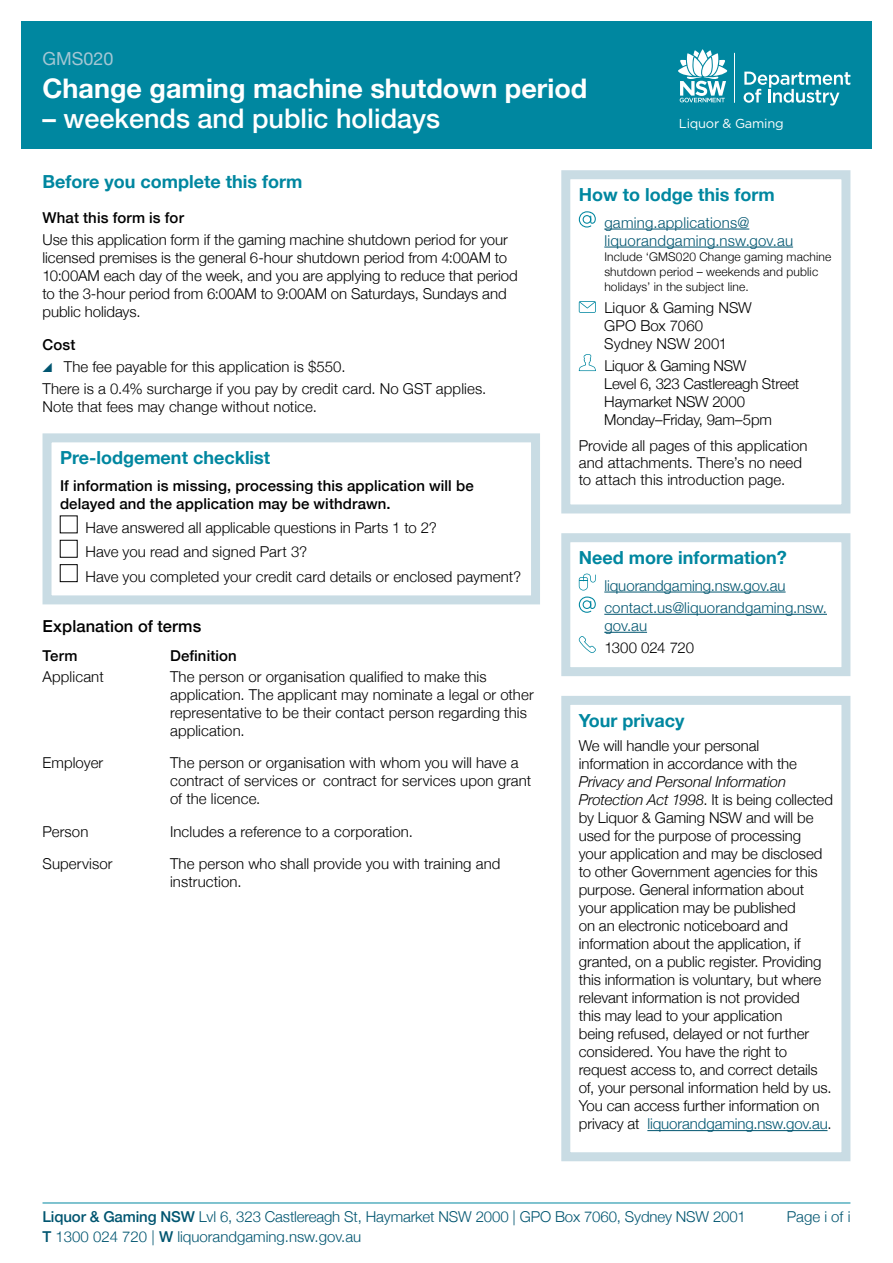
<style>
.page{position:relative;width:893px;height:1263px;background:#fff}
.page>*{position:absolute;margin:0;border:0;box-sizing:border-box;transform-origin:0 0}
.t1{font:700 27px "Helvetica Neue";color:#fff}
.t2{font:500 27px "Helvetica Neue";color:#fff}
.Information_Page__In{font:700 18px "Helvetica Neue";color:#0087a0}
.t3{font:18px "Helvetica Neue";color:#a4c7d4}
.Info_Page__Subheadin{font:500 16.5px "Helvetica Neue";letter-spacing:.005em;color:#000}
.Body_Copy__forms{font:300 15px/18px "Helvetica Neue";color:#000}
.Info_Page_Boxes_Body{font:300 15px/18px "Helvetica Neue";color:#005570}
.Info_Page_Boxes_Body-2{font:300 15px/18px "Helvetica Neue";letter-spacing:-.01em;color:#000}
.Body_Copy__forms-2{font:500 15px/18px "Helvetica Neue";letter-spacing:.005em;color:#000}
.Information_Page__Su{font:500 15px "Helvetica Neue";letter-spacing:.01em;color:#000}
.t4{font:12.9px "Gotham";letter-spacing:-.02em;color:#fff}
.Info_Page_Boxes_Body-3{font:300 12px/15px "Helvetica Neue";letter-spacing:.015em;color:#000}
.s1{color:#005570}
.s2{font-style:italic}
.s3{font-weight:500}
</style>
<div class="page">
<div style="left:21px;top:21px;width:851px;height:128px;background:#0087a0"></div>
<hr style="left:43px;top:1202px;width:807px;height:1px;background:#0087a0">
<svg style="left:744px;top:72px;width:106px;height:34px"></svg>
<svg style="left:678px;top:49px;width:49px;height:53px"></svg>
<hr style="left:734px;top:53px;width:1px;height:50px;background:#fff">
<div style="left:60px;top:564px;width:17px;height:18px;border:1px solid #000"></div>
<div style="left:43px;top:433px;width:497px;height:171px;border:9px solid #c9dce4"></div>
<hr style="left:604px;top:592px;width:182px;height:1px;background:#005570">
<hr style="left:604px;top:614px;width:223px;height:1px;background:#005570">
<hr style="left:604px;top:632px;width:43px;height:1px;background:#005570">
<svg style="left:579px;top:574px;width:17px;height:16px"></svg>
<svg style="left:579px;top:596px;width:17px;height:17px"></svg>
<svg style="left:579px;top:636px;width:17px;height:17px"></svg>
<div style="left:561px;top:533px;width:289px;height:143px;border:9px solid #c9dce4"></div>
<hr style="left:604px;top:229px;width:145px;height:1px;background:#005570">
<hr style="left:604px;top:247px;width:189px;height:1px;background:#005570">
<svg style="left:579px;top:211px;width:17px;height:17px"></svg>
<svg style="left:579px;top:301px;width:17px;height:12px"></svg>
<svg style="left:579px;top:354px;width:17px;height:17px"></svg>
<div style="left:561px;top:170px;width:289px;height:343px;border:9px solid #c9dce4"></div>
<hr style="left:647px;top:1130px;width:180px;height:1px;background:#005570">
<div style="left:561px;top:696px;width:289px;height:465px;border:9px solid #c9dce4"></div>
<p class="t3" style="left:43px;top:46px;width:73px">GMS020</p>
<h1 class="t1" style="left:43px;top:67px;width:546px">Change gaming machine shutdown period</h1>
<h1 class="t2" style="left:43px;top:96px;width:399px">– weekends and public holidays</h1>
<p class="t4" style="left:679px;top:115px;width:106px">Liquor &amp; Gaming</p>
<h3 class="Information_Page__In" style="left:43px;top:167px;width:261px">Before you complete this form</h3>
<h3 class="Information_Page__Su" style="left:43px;top:205px;width:143px">What this form is for</h3>
<p class="Body_Copy__forms" style="left:43px;top:229px;width:477px">Use this application form if the gaming machine shutdown period for your licensed premises is the general 6-hour shutdown period from 4:00AM to 10:00AM each day of the week, and you are applying to reduce that period to the 3-hour period from 6:00AM to 9:00AM on Saturdays, Sundays and public holidays.</p>
<h3 class="Information_Page__Su" style="left:43px;top:332px;width:34px">Cost</h3>
<p class="Body_Copy__forms" style="left:43px;top:357px;width:304px"><span class="s1">•</span> The fee payable for this application is $550.</p>
<p class="Body_Copy__forms" style="left:43px;top:379px;width:445px">There is a 0.4% surcharge if you pay by credit card. No GST applies.<br>Note that fees may change without notice.</p>
<h3 class="Information_Page__In" style="left:60px;top:444px;width:212px">Pre-lodgement checklist</h3>
<p class="Body_Copy__forms-2" style="left:60px;top:475px;width:415px">If information is missing, processing this application will be delayed and the application may be withdrawn.</p>
<p class="Body_Copy__forms" style="left:86px;top:518px;width:353px">Have answered all applicable questions in Parts 1 to 2?</p>
<p class="Body_Copy__forms" style="left:86px;top:542px;width:223px">Have you read and signed Part 3?</p>
<p class="Body_Copy__forms" style="left:86px;top:566px;width:437px">Have you completed your credit card details or enclosed payment?</p>
<p class="Info_Page__Subheadin" style="left:43px;top:613px;width:160px">Explanation of terms</p>
<p class="Body_Copy__forms-2" style="left:43px;top:645px;width:36px">Term</p>
<p class="Body_Copy__forms-2" style="left:170px;top:645px;width:68px">Definition</p>
<p class="Body_Copy__forms" style="left:43px;top:666px;width:63px">Applicant</p>
<p class="Body_Copy__forms" style="left:170px;top:666px;width:365px">The person or organisation qualified to make this application. The applicant may nominate a legal or other representative to be their contact person regarding this application.</p>
<p class="Body_Copy__forms" style="left:43px;top:753px;width:62px">Employer</p>
<p class="Body_Copy__forms" style="left:170px;top:753px;width:363px">The person or organisation with whom you will have a contract of services or contract for services upon grant of the licence.</p>
<p class="Body_Copy__forms" style="left:43px;top:821px;width:47px">Person</p>
<p class="Body_Copy__forms" style="left:170px;top:821px;width:244px">Includes a reference to a corporation.</p>
<p class="Body_Copy__forms" style="left:43px;top:854px;width:72px">Supervisor</p>
<p class="Body_Copy__forms" style="left:170px;top:854px;width:332px">The person who shall provide you with training and instruction.</p>
<h3 class="Information_Page__In" style="left:579px;top:180px;width:197px">How to lodge this form</h3>
<p class="Info_Page_Boxes_Body" style="left:604px;top:212px;width:190px">gaming.applications@ liquorandgaming.nsw.gov.au</p>
<p class="Info_Page_Boxes_Body-3" style="left:604px;top:248px;width:229px">Include ‘GMS020 Change gaming machine shutdown period – weekends and public holidays’ in the subject line.</p>
<p class="Info_Page_Boxes_Body-2" style="left:604px;top:297px;width:149px">Liquor &amp; Gaming NSW<br>GPO Box 7060<br>Sydney NSW 2001</p>
<p class="Info_Page_Boxes_Body-2" style="left:604px;top:356px;width:196px">Liquor &amp; Gaming NSW<br>Level 6, 323 Castlereagh Street<br>Haymarket NSW 2000<br>Monday–Friday, 9am–5pm</p>
<p class="Body_Copy__forms" style="left:579px;top:436px;width:230px;line-height:17.2px">Provide all pages of this application and attachments. There’s no need to attach this introduction page.</p>
<h3 class="Information_Page__In" style="left:579px;top:543px;width:209px">Need more information?</h3>
<p class="Info_Page_Boxes_Body" style="left:604px;top:575px;width:183px">liquorandgaming.nsw.gov.au</p>
<p class="Info_Page_Boxes_Body" style="left:604px;top:597px;width:224px">contact.us@liquorandgaming.nsw. gov.au</p>
<p class="Info_Page_Boxes_Body-2" style="left:604px;top:638px;width:91px">1300 024 720</p>
<h3 class="Information_Page__In" style="left:579px;top:706px;width:107px">Your privacy</h3>
<p class="Body_Copy__forms" style="left:579px;top:736px;width:256px">We will handle your personal information in accordance with the <span class="s2">Privacy and Personal Information Protection Act 1998</span>. It is being collected by Liquor &amp; Gaming NSW and will be used for the purpose of processing<br>your application and may be disclosed to other Government agencies for this purpose. General information about your application may be published<br>on an electronic noticeboard and information about the application, if granted, on a public register. Providing this information is voluntary, but where relevant information is not provided<br>this may lead to your application<br>being refused, delayed or not further considered. You have the right to request access to, and correct details of, your personal information held by us.<br>You can access further information on privacy at <span class="s1">liquorandgaming.nsw.gov.au</span>.</p>
<p class="Info_Page_Boxes_Body" style="left:43px;top:1207px;width:705px"><span class="s3">Liquor &amp; Gaming NSW</span> Lvl 6, 323 Castlereagh St, Haymarket NSW 2000 | GPO Box 7060, Sydney NSW 2001</p>
<p class="Info_Page_Boxes_Body" style="left:787px;top:1207px;width:65px">Page i of i</p>
<p class="Info_Page_Boxes_Body" style="left:43px;top:1226px;width:320px"><span class="s3">T</span> 1300 024 720 | <span class="s3">W</span> liquorandgaming.nsw.gov.au</p>
</div>
